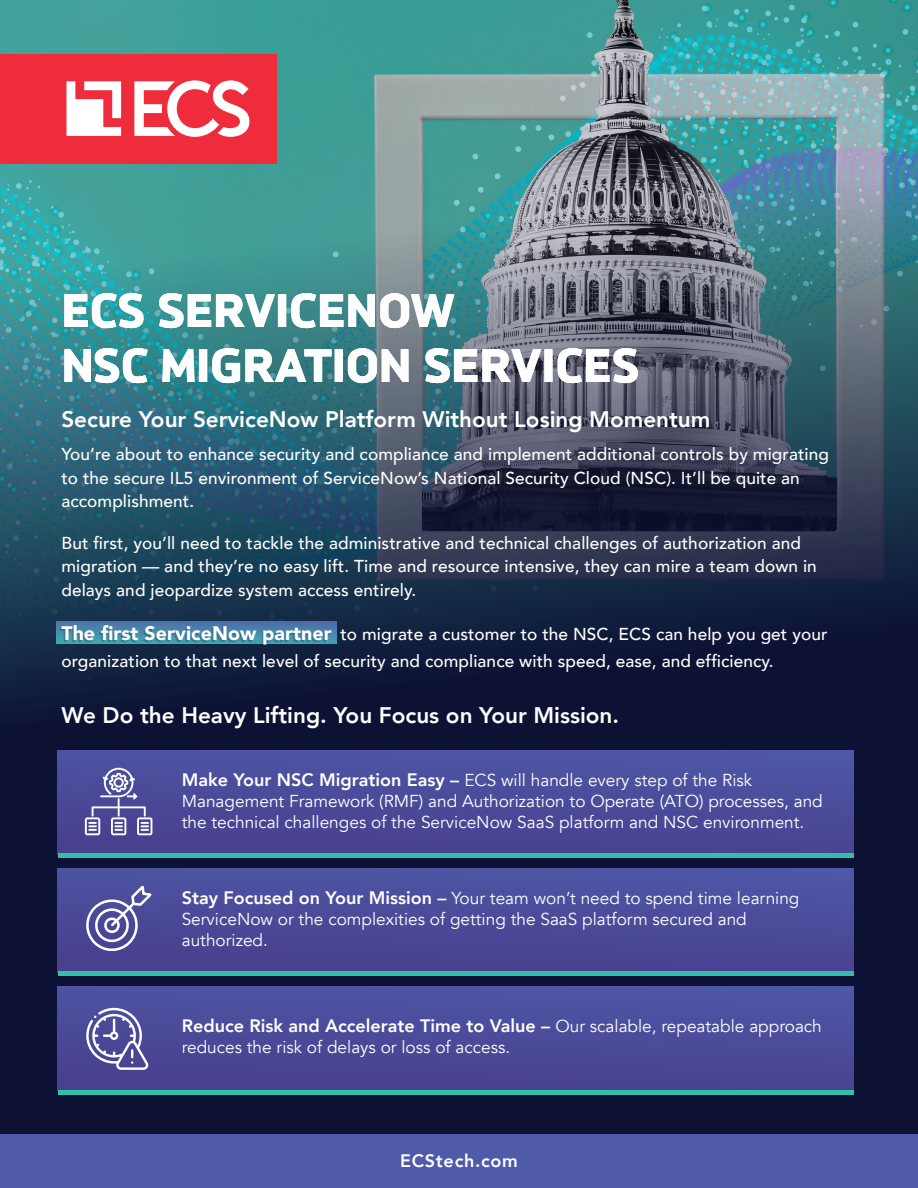
<style>
.page{position:relative;width:918px;height:1188px;background:#fff}
.page>*{position:absolute;margin:0;border:0;box-sizing:border-box;transform-origin:0 0}
.t1{font:800 49.5px/55.5px "Brokman";color:#fff}
.t2{font:800 22.5px "Avenir";color:#fff}
.Intro_Copy{font:800 18px "Avenir";color:#fff}
.Intro_Copy-2{font:800 18px "Avenir";letter-spacing:.04em;color:#fff}
.Intro_Copy-3{font:500 17.25px/23.7px "Avenir";letter-spacing:.005em;color:#fff}
.Intro_Copy-4{font:17.25px/21px "Avenir";color:#fff}
.s1{font-weight:900;font-size:19.5px}
.s2{font-weight:800;font-size:18px}
.s3{font-weight:400;font-size:17.25px}
</style>
<div class="page">
<div style="left:0;top:0;width:918px;height:1135px;background:#0d1235"></div>
<div style="left:0;top:1134px;width:918px;height:54px;background:#4f5aa8"></div>
<img style="left:0;top:0;width:918px;height:761px">
<div style="left:0;top:54px;width:277px;height:109px;background:#ee2c3b"></div>
<svg style="left:66px;top:81px;width:55px;height:55px"></svg>
<svg style="left:134px;top:80px;width:115px;height:57px"></svg>
<div style="left:58px;top:987px;width:796px;height:104px;background:#4b4b99"></div>
<div style="left:58px;top:869px;width:796px;height:103px;background:#4b4b99"></div>
<div style="left:58px;top:751px;width:796px;height:104px;background:#4b4b9a"></div>
<hr style="left:58px;top:1091px;width:796px;height:4px;background:#33bdab">
<div style="left:58px;top:971px;width:796px;height:5px;background:#33bdab"></div>
<hr style="left:58px;top:854px;width:796px;height:4px;background:#33bdab">
<svg style="left:86px;top:885px;width:66px;height:66px"></svg>
<svg style="left:86px;top:1008px;width:62px;height:62px"></svg>
<svg style="left:85px;top:768px;width:67px;height:67px"></svg>
<svg style="left:56px;top:622px;width:280px;height:21px;background:#468aac"></svg>
<h1 class="t1" style="left:61px;top:283px;width:579px">ECS SERVICENOW<br>NSC MIGRATION SERVICES</h1>
<p class="t2" style="left:61px;top:402px;width:651px">Secure Your ServiceNow Platform Without Losing Momentum</p>
<p class="Intro_Copy-3" style="left:61px;top:441px;width:769px">You’re about to enhance security and compliance and implement additional controls by migrating to the secure IL5 environment of ServiceNow’s National Security Cloud (NSC). It’ll be quite an accomplishment.</p>
<p class="Intro_Copy-3" style="left:61px;top:530px;width:757px">But first, you’ll need to tackle the administrative and technical challenges of authorization and migration — and they’re no easy lift. Time and resource intensive, they can mire a team down in delays and jeopardize system access entirely.</p>
<p class="Intro_Copy-3" style="left:61px;top:620px;width:768px;line-height:26.7px"><span class="s1">The first ServiceNow partner</span> to migrate a customer to the NSC, ECS can help you get your organization to that next level of security and compliance with speed, ease, and efficiency.</p>
<p class="t2" style="left:61px;top:698px;width:559px">We Do the Heavy Lifting. You Focus on Your Mission.</p>
<p class="Intro_Copy-4" style="left:182px;top:770px;width:643px"><span class="s2">Make Your NSC Migration Easy –</span> ECS will handle every step of the Risk<br>Management Framework (RMF) and Authorization to Operate (ATO) processes, and the technical challenges of the ServiceNow SaaS platform and NSC environment.</p>
<p class="Intro_Copy-4" style="left:182px;top:888px;width:619px"><span class="s2">Stay Focused on Your Mission –</span> Your team won’t need to spend time learning<br>ServiceNow or the complexities of getting the SaaS platform secured and authorized.</p>
<p class="Intro_Copy" style="left:182px;top:1012px;width:642px">Reduce Risk and Accelerate Time to Value – <span class="s3">Our scalable, repeatable approach</span></p>
<p class="Intro_Copy-4" style="left:182px;top:1037px;width:330px">reduces the risk of delays or loss of access.</p>
<p class="Intro_Copy-2" style="left:400px;top:1147px;width:119px">ECStech.com</p>
</div>
